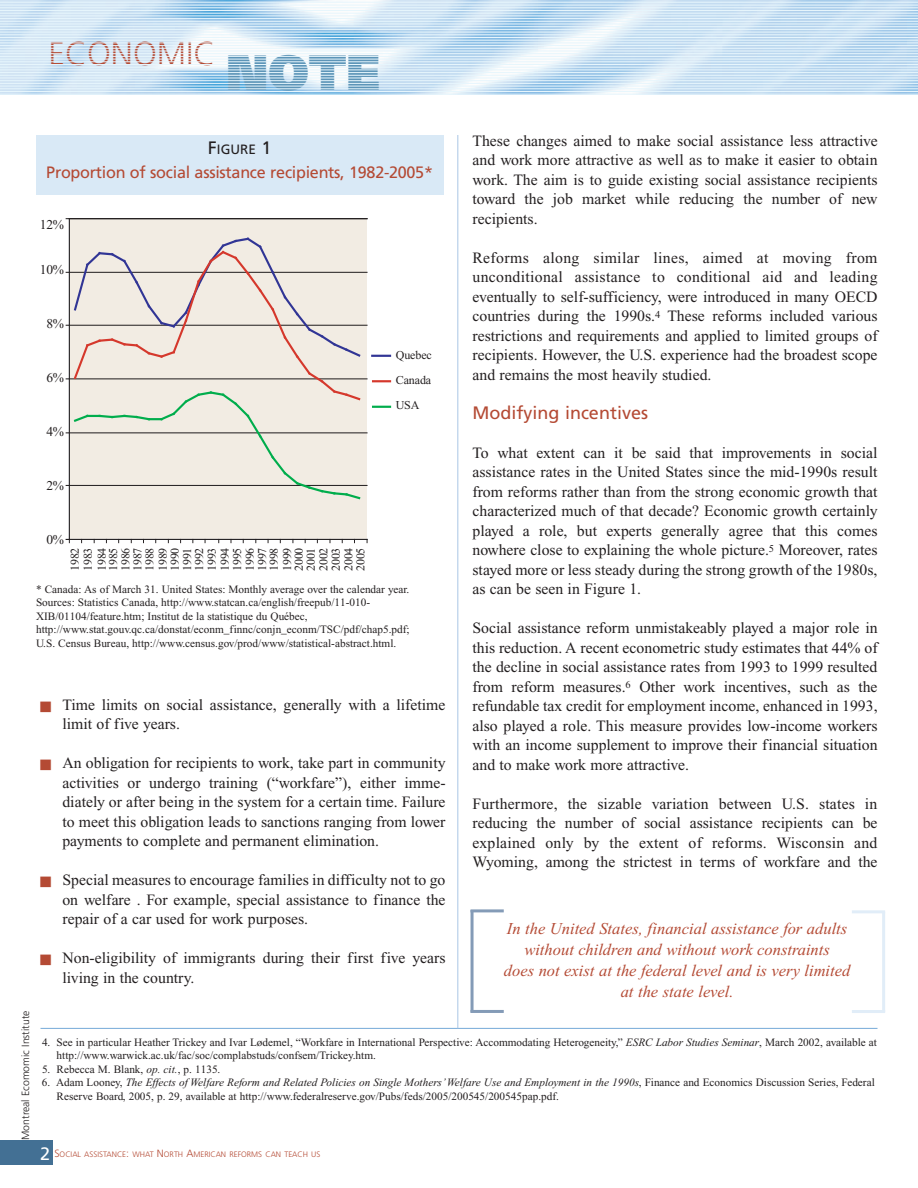
<style>
.page{position:relative;width:918px;height:1188px;background:#fff}
.page>*{position:absolute;margin:0;border:0;box-sizing:border-box;transform-origin:0 0}
.t1{font:900 49.5px "Frutiger";color:#5d95b8}
.t2{font:300 33px "Frutiger";color:#b44a34}
.t3{font:18px "Frutiger";color:#b44a34}
.t4{font:18px "Frutiger";color:#fff}
.t5{font:italic 16.5px/21px "Times New Roman";color:#b44a34;text-align:center}
.t6{font:16.5px "Frutiger";letter-spacing:-.015em;color:#b44a34}
.t7{font:15.75px/19.5px "Times New Roman";color:#231f20;text-align:justify}
.t8{font:13.5px "Times New Roman";color:#231f20}
.t9{font:13.5px "Frutiger";color:#231f20}
.t10{font:12px/12.3px "Times New Roman";letter-spacing:-.01em;color:#231f20;text-align:justify}
.t11{font:11.25px/13.5px "Times New Roman";color:#231f20}
.t12{font:300 10.5px "Frutiger";color:#231f20}
.t13{font:300 7.8px "Frutiger";color:#b44a34}
.s1{font-size:18px}
.s2{font-style:italic}
.s3{font-size:10.5px}
</style>
<div class="page">
<hr style="left:40px;top:1028px;width:838px;height:1px;background:#76aad8">
<div style="left:0;top:1141px;width:53px;height:24px;background:#437094"></div>
<img style="left:0;top:0;width:918px;height:94px">
<hr style="left:0;top:5px;width:918px;height:1px;background:#e7f6fd">
<hr style="left:0;top:2px;width:918px;height:1px;background:#e7f6fd">
<hr style="left:0;top:8px;width:918px;height:1px;background:#e7f6fd">
<hr style="left:0;top:10px;width:918px;height:1px;background:#e7f6fd">
<hr style="left:0;top:13px;width:918px;height:1px;background:#e7f6fd">
<hr style="left:0;top:16px;width:918px;height:1px;background:#e7f6fd">
<hr style="left:0;top:18px;width:918px;height:1px;background:#e7f6fd">
<hr style="left:0;top:21px;width:918px;height:1px;background:#e7f6fd">
<hr style="left:0;top:24px;width:918px;height:1px;background:#e7f6fd">
<hr style="left:0;top:26px;width:918px;height:1px;background:#e7f6fd">
<hr style="left:0;top:29px;width:918px;height:1px;background:#e7f6fd">
<hr style="left:0;top:32px;width:918px;height:1px;background:#e7f6fd">
<hr style="left:0;top:35px;width:918px;height:1px;background:#e7f6fd">
<hr style="left:0;top:37px;width:918px;height:1px;background:#e7f6fd">
<hr style="left:0;top:40px;width:918px;height:1px;background:#e7f6fd">
<hr style="left:0;top:43px;width:918px;height:1px;background:#e7f6fd">
<hr style="left:0;top:45px;width:918px;height:1px;background:#e7f6fd">
<hr style="left:0;top:48px;width:918px;height:1px;background:#e7f6fd">
<hr style="left:0;top:51px;width:918px;height:1px;background:#e7f6fd">
<hr style="left:0;top:53px;width:918px;height:1px;background:#e7f6fd">
<hr style="left:0;top:56px;width:918px;height:1px;background:#e7f6fd">
<hr style="left:0;top:59px;width:918px;height:1px;background:#e7f6fd">
<hr style="left:0;top:62px;width:918px;height:1px;background:#e7f6fd">
<hr style="left:0;top:64px;width:918px;height:1px;background:#e7f6fd">
<hr style="left:0;top:67px;width:918px;height:1px;background:#e7f6fd">
<hr style="left:0;top:70px;width:918px;height:1px;background:#e7f6fd">
<hr style="left:0;top:72px;width:918px;height:1px;background:#e7f6fd">
<hr style="left:0;top:75px;width:918px;height:1px;background:#e7f6fd">
<hr style="left:0;top:78px;width:918px;height:1px;background:#e7f6fd">
<hr style="left:0;top:80px;width:918px;height:1px;background:#e7f6fd">
<hr style="left:0;top:83px;width:918px;height:1px;background:#e7f6fd">
<hr style="left:0;top:86px;width:918px;height:1px;background:#e7f6fd">
<hr style="left:0;top:89px;width:918px;height:1px;background:#e7f6fd">
<hr style="left:0;top:91px;width:918px;height:1px;background:#e7f6fd">
<hr style="left:0;top:94px;width:918px;height:1px;background:#e7f6fd">
<hr style="left:458px;top:135px;width:1px;height:893px;background:#a9c6e5">
<hr style="left:471px;top:910px;width:3px;height:103px;background:#849bb7">
<hr style="left:882px;top:912px;width:3px;height:100px;background:#e1edf8">
<hr style="left:471px;top:909px;width:33px;height:3px;background:#849bb7">
<hr style="left:852px;top:910px;width:33px;height:3px;background:#e1edf8">
<hr style="left:852px;top:1010px;width:33px;height:3px;background:#e1edf8">
<hr style="left:471px;top:1010px;width:33px;height:3px;background:#849bb7">
<div style="left:69px;top:219px;width:298px;height:320px;background:#f2ece3"></div>
<hr style="left:69px;top:485px;width:298px;height:1px;background:#231f20">
<hr style="left:69px;top:432px;width:298px;height:1px;background:#231f20">
<hr style="left:69px;top:379px;width:298px;height:1px;background:#231f20">
<hr style="left:69px;top:325px;width:298px;height:1px;background:#231f20">
<hr style="left:69px;top:272px;width:298px;height:1px;background:#231f20">
<hr style="left:69px;top:218px;width:298px;height:1px;background:#231f20">
<hr style="left:69px;top:219px;width:1px;height:320px;background:#231f20">
<hr style="left:69px;top:539px;width:298px;height:1px;background:#231f20">
<svg style="left:66px;top:236px;width:296px;height:265px"></svg>
<svg style="left:372px;top:355px;width:18px;height:2px"></svg>
<svg style="left:373px;top:380px;width:17px;height:2px"></svg>
<svg style="left:373px;top:406px;width:17px;height:2px"></svg>
<div style="left:36px;top:135px;width:407px;height:60px;background:#d9e9f6"></div>
<h2 class="t2" style="left:49px;top:41px;width:168px">ECONOMIC</h2>
<h1 class="t1" style="left:226px;top:53px;width:156px">NOTE</h1>
<p class="t9" style="left:208px;top:144px;width:65px"><span class="s1">F</span>IGURE <span class="s1">1</span></p>
<p class="t6" style="left:46px;top:166px;width:388px">Proportion of social assistance recipients, 1982-2005*</p>
<p class="t8" style="left:40px;top:220px;width:26px">12%</p>
<p class="t8" style="left:40px;top:265px;width:26px">10%</p>
<p class="t8" style="left:46px;top:319px;width:19px">8%</p>
<p class="t8" style="left:46px;top:373px;width:19px">6%</p>
<p class="t8" style="left:46px;top:427px;width:19px">4%</p>
<p class="t8" style="left:46px;top:481px;width:19px">2%</p>
<p class="t8" style="left:46px;top:535px;width:19px">0%</p>
<p class="t10" style="left:69px;top:571px;width:25px;line-height:13.4px;rotate:-90deg">1982<br>1983<br>1984</p>
<p class="t10" style="left:108px;top:571px;width:25px;rotate:-90deg">1985<br>1986<br>1987<br>1988<br>1989</p>
<p class="t10" style="left:170px;top:571px;width:25px;rotate:-90deg">1990<br>1991<br>1992<br>1993<br>1994<br>1995<br>1996<br>1997<br>1998</p>
<p class="t10" style="left:282px;top:571px;width:25px;rotate:-90deg">1999<br>2000<br>2001<br>2002<br>2003<br>2004<br>2005</p>
<p class="t10" style="left:396px;top:344px;width:38px;line-height:24.8px">Quebec Canada USA</p>
<p class="t11" style="left:36px;top:583px;width:375px">* Canada: As of March 31. United States: Monthly average over the calendar year.<br>Sources: Statistics Canada, http://www.statcan.ca/english/freepub/11-010- XIB/01104/feature.htm; Institut de la statistique du Québec, http://www.stat.gouv.qc.ca/donstat/econm_finnc/conjn_econm/TSC/pdf/chap5.pdf; U.S. Census Bureau, http://www.census.gov/prod/www/statistical-abstract.html.</p>
<p class="t7" style="left:62px;top:696px;width:385px">Time limits on social assistance, generally with a lifetime limit of five years.</p>
<p class="t7" style="left:62px;top:755px;width:385px">An obligation for recipients to work, take part in community activities or undergo training (“workfare”), either imme&shy;diately or after being in the system for a certain time. Failure to meet this obligation leads to sanctions ranging from lower payments to complete and permanent elimination.</p>
<p class="t7" style="left:62px;top:872px;width:385px">Special measures to encourage families in difficulty not to go on welfare . For example, special assistance to finance the repair of a car used for work purposes.</p>
<p class="t7" style="left:62px;top:950px;width:385px">Non-eligibility of immigrants during their first five years living in the country.</p>
<p class="t7" style="left:472px;top:132px;width:407px">These changes aimed to make social assistance less attractive and work more attractive as well as to make it easier to obtain work. The aim is to guide existing social assistance recipients toward the job market while reducing the number of new recipients.</p>
<p class="t7" style="left:472px;top:249px;width:407px">Reforms along similar lines, aimed at moving from unconditional assistance to conditional aid and leading eventually to self-sufficiency, were introduced in many OECD countries during the 1990s.<sup>4</sup> These reforms included various restrictions and requirements and applied to limited groups of recipients. However, the U.S. experience had the broadest scope and remains the most heavily studied.</p>
<p class="t3" style="left:472px;top:405px;width:177px">Modifying incentives</p>
<p class="t7" style="left:472px;top:444px;width:407px">To what extent can it be said that improvements in social assistance rates in the United States since the mid-1990s result from reforms rather than from the strong economic growth that characterized much of that decade? Economic growth certainly played a role, but experts generally agree that this comes nowhere close to explaining the whole picture.<sup>5</sup> Moreover, rates stayed more or less steady during the strong growth of the 1980s, as can be seen in Figure 1.</p>
<p class="t7" style="left:472px;top:620px;width:407px">Social assistance reform unmistakeably played a major role in this reduction. A recent econometric study estimates that 44% of the decline in social assistance rates from 1993 to 1999 resulted from reform measures.<sup>6</sup> Other work incentives, such as the refundable tax credit for employment income, enhanced in 1993, also played a role. This measure provides low-income workers with an income supplement to improve their financial situation and to make work more attractive.</p>
<p class="t7" style="left:472px;top:795px;width:407px">Furthermore, the sizable variation between U.S. states in reducing the number of social assistance recipients can be explained only by the extent of reforms. Wisconsin and Wyoming, among the strictest in terms of workfare and the</p>
<p class="t5" style="left:504px;top:920px;width:348px">In the United States, financial assistance for adults without children and without work constraints<br>does not exist at the federal level and is very limited at the state level.</p>
<p class="t12" style="left:21px;top:1140px;width:131px;rotate:-90deg">Montreal Ecomomic Institute</p>
<p class="t11" style="left:57px;top:1036px;width:822px;text-indent:-15px">4. See in particular Heather Trickey and Ivar Lødemel, “Workfare in International Perspective: Accommodating Heterogeneity,” <span class="s2">ESRC Labor Studies Seminar</span>, March 2002, available at http://www.warwick.ac.uk/fac/soc/complabstuds/confsem/Trickey.htm.</p>
<p class="t11" style="left:42px;top:1063px;width:180px">5. Rebecca M. Blank, <span class="s2">op. cit.</span>, p. 1135.</p>
<p class="t11" style="left:57px;top:1077px;width:820px;text-indent:-15px">6. Adam Looney, <span class="s2">The Effects of Welfare Reform and Related Policies on Single Mothers’Welfare Use and Employment in the 1990s</span>, Finance and Economics Discussion Series, Federal<br>Reserve Board, 2005, p. 29, available at http://www.federalreserve.gov/Pubs/feds/2005/200545/200545pap.pdf.</p>
<p class="t4" style="left:40px;top:1146px;width:12px">2</p>
<p class="t13" style="left:54px;top:1151px;width:268px"><span class="s3">S</span>OCIAL ASSISTANCE<span class="s3">:</span> WHAT <span class="s3">N</span>ORTH <span class="s3">A</span>MERICAN REFORMS CAN TEACH US</p>
</div>
